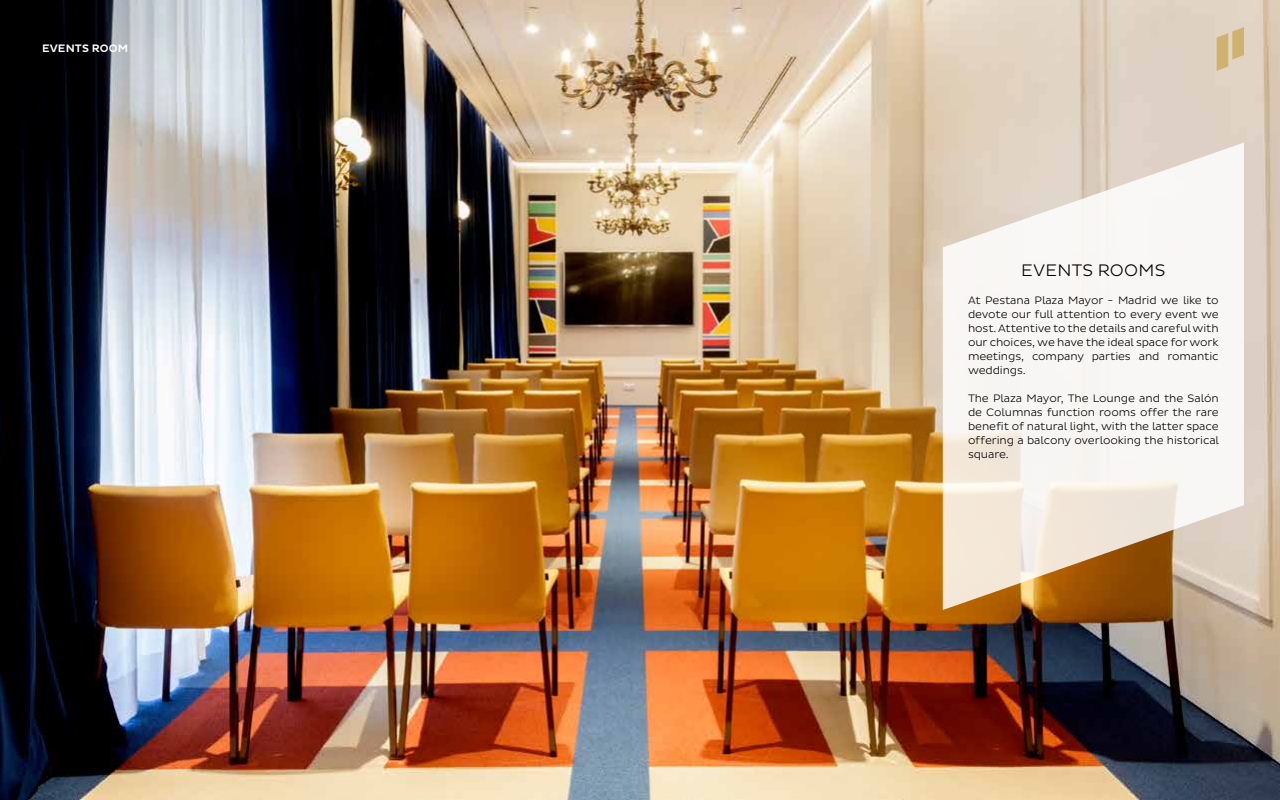
<style>
.page{position:relative;width:1280px;height:800px;background:#fff}
.page>*{position:absolute;margin:0;border:0;box-sizing:border-box;transform-origin:0 0}
.t1{font:300 17px "Pluto Sans";letter-spacing:.015em;color:#000}
.t2{font:300 11px/14px "Pluto Sans";letter-spacing:-.01em;color:#000;text-align:justify}
.t3{font:500 11px "Pluto Sans";letter-spacing:.015em;color:#fff}
</style>
<div class="page">
<img style="left:0;top:0;width:1280px;height:800px">
<svg style="left:0;top:0;width:234px;height:202px;background:#6b6c6d"></svg>
<svg style="left:1217px;top:27px;width:27px;height:44px"></svg>
<svg style="left:943px;top:143px;width:301px;height:467px;fill:#f8f6f4"></svg>
<p class="t3" style="left:42px;top:42px;width:88px">EVENTS ROOM</p>
<h1 class="t1" style="left:1021px;top:261px;width:146px">EVENTS ROOMS</h1>
<p class="t2" style="left:968px;top:293px;width:252px">At Pestana Plaza Mayor - Madrid we like to devote our full attention to every event we host. Attentive to the details and careful with our choices, we have the ideal space for work meetings, company parties and romantic weddings.</p>
<p class="t2" style="left:968px;top:391px;width:253px">The Plaza Mayor, The Lounge and the Salón de Columnas function rooms offer the rare benefit of natural light, with the latter space offering a balcony overlooking the historical square.</p>
</div>
